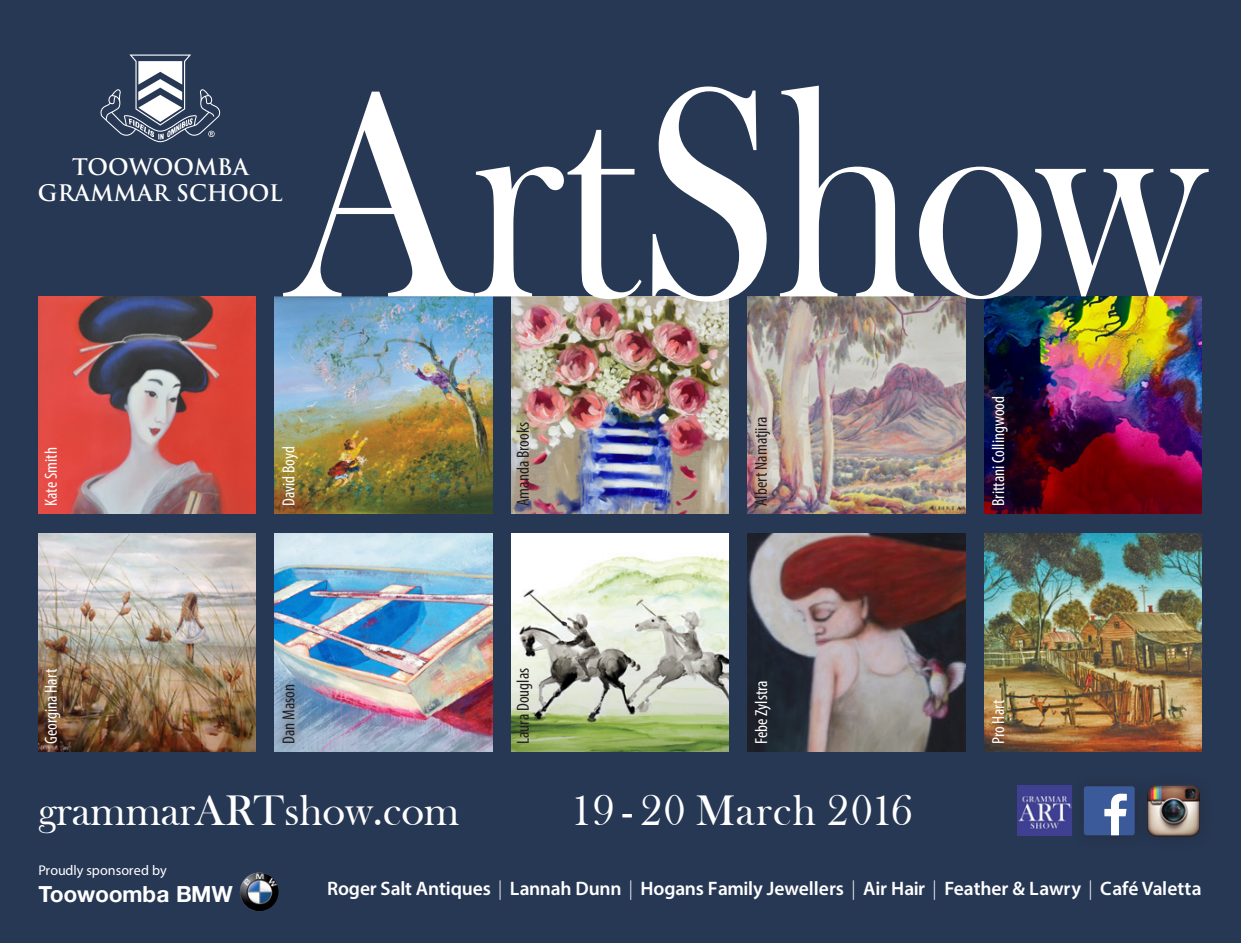
<style>
.page{position:relative;width:1241px;height:943px;background:#fff}
.page>*{position:absolute;margin:0;border:0;box-sizing:border-box;transform-origin:0 0}
.t1{font:307px "Bask Old Face";color:#fff;scale:.87 1}
.t2{font:44px "Bask Old Face";color:#fff}
.t3{font:44px "Bask Old Face";letter-spacing:.025em;color:#fff}
.t4{font:700 22.25px "Trajan Pro";color:#fff}
.t5{font:700 21.25px "BMW Helvetica";letter-spacing:-.025em;color:#fff}
.t6{font:600 19.5px "Myriad Pro";letter-spacing:-.005em;color:#fff}
.t7{font:condensed 17.5px "Myriad Pro";color:#fff}
.t8{font:condensed 17.5px "Myriad Pro";color:#231f20}
.t9{font:14px "Myriad Pro";letter-spacing:-.005em;color:#fff}
.s1{font-weight:300}
</style>
<div class="page">
<div style="left:0;top:0;width:1240px;height:943px;background:#273855"></div>
<img style="left:747px;top:534px;width:217px;height:217px">
<img style="left:38px;top:297px;width:217px;height:217px">
<img style="left:275px;top:297px;width:217px;height:217px">
<img style="left:511px;top:297px;width:217px;height:217px">
<img style="left:747px;top:297px;width:217px;height:217px">
<img style="left:984px;top:297px;width:217px;height:217px">
<img style="left:38px;top:534px;width:217px;height:217px">
<img style="left:275px;top:534px;width:217px;height:217px">
<img style="left:511px;top:534px;width:217px;height:217px">
<img style="left:984px;top:534px;width:217px;height:217px">
<div style="left:1134px;top:773px;width:78px;height:77px;background:#263652"></div>
<img style="left:1148px;top:785px;width:52px;height:52px">
<div style="left:1071px;top:773px;width:77px;height:76px;background:#263651"></div>
<div style="left:1083px;top:786px;width:51px;height:49px;background:#3b5a9a;border-radius:3px"></div>
<svg style="left:1104px;top:793px;width:22px;height:42px"></svg>
<img style="left:1017px;top:785px;width:54px;height:50px">
<svg style="left:100px;top:55px;width:120px;height:87px"></svg>
<img style="left:240px;top:872px;width:38px;height:39px;border-radius:19px">
<div style="left:270px;top:672px;width:38px;height:83px;background:#231f20;opacity:.75"></div>
<p class="t1" style="left:285px;top:26px;width:1054px">ArtShow</p>
<p class="t4" style="left:72px;top:153px;width:178px">TOOWOOMBA</p>
<p class="t4" style="left:38px;top:179px;width:246px">GRAMMAR SCHOOL</p>
<p class="t7" style="left:40px;top:506px;width:60px;rotate:-90deg">Kate Smith</p>
<p class="t7" style="left:278px;top:506px;width:61px;rotate:-90deg">David Boyd</p>
<p class="t8" style="left:512px;top:506px;width:86px;rotate:-90deg">Amanda Brooks</p>
<p class="t8" style="left:750px;top:506px;width:91px;rotate:-90deg">Albert Namatjira</p>
<p class="t7" style="left:40px;top:744px;width:76px;rotate:-90deg">Georgina Hart</p>
<p class="t8" style="left:278px;top:744px;width:61px;rotate:-90deg">Dan Mason</p>
<p class="t2" style="left:38px;top:786px;width:422px">grammarARTshow.com</p>
<p class="t9" style="left:38px;top:861px;width:130px">Proudly sponsored by</p>
<p class="t8" style="left:512px;top:744px;width:78px;rotate:-90deg">Laura Douglas</p>
<p class="t7" style="left:750px;top:744px;width:65px;rotate:-90deg">Febe Zylstra</p>
<p class="t3" style="left:571px;top:786px;width:343px">19 - 20 March 2016</p>
<p class="t7" style="left:987px;top:506px;width:112px;rotate:-90deg">Brittani Collingwood</p>
<p class="t7" style="left:987px;top:744px;width:46px;rotate:-90deg">Pro Hart</p>
<p class="t5" style="left:38px;top:880px;width:196px">Toowoomba BMW</p>
<p class="t6" style="left:327px;top:876px;width:875px">Roger Salt Antiques <span class="s1">|</span> Lannah Dunn <span class="s1">|</span> Hogans Family Jewellers <span class="s1">|</span> Air Hair <span class="s1">|</span> Feather &amp; Lawry <span class="s1">|</span> Café Valetta</p>
</div>
